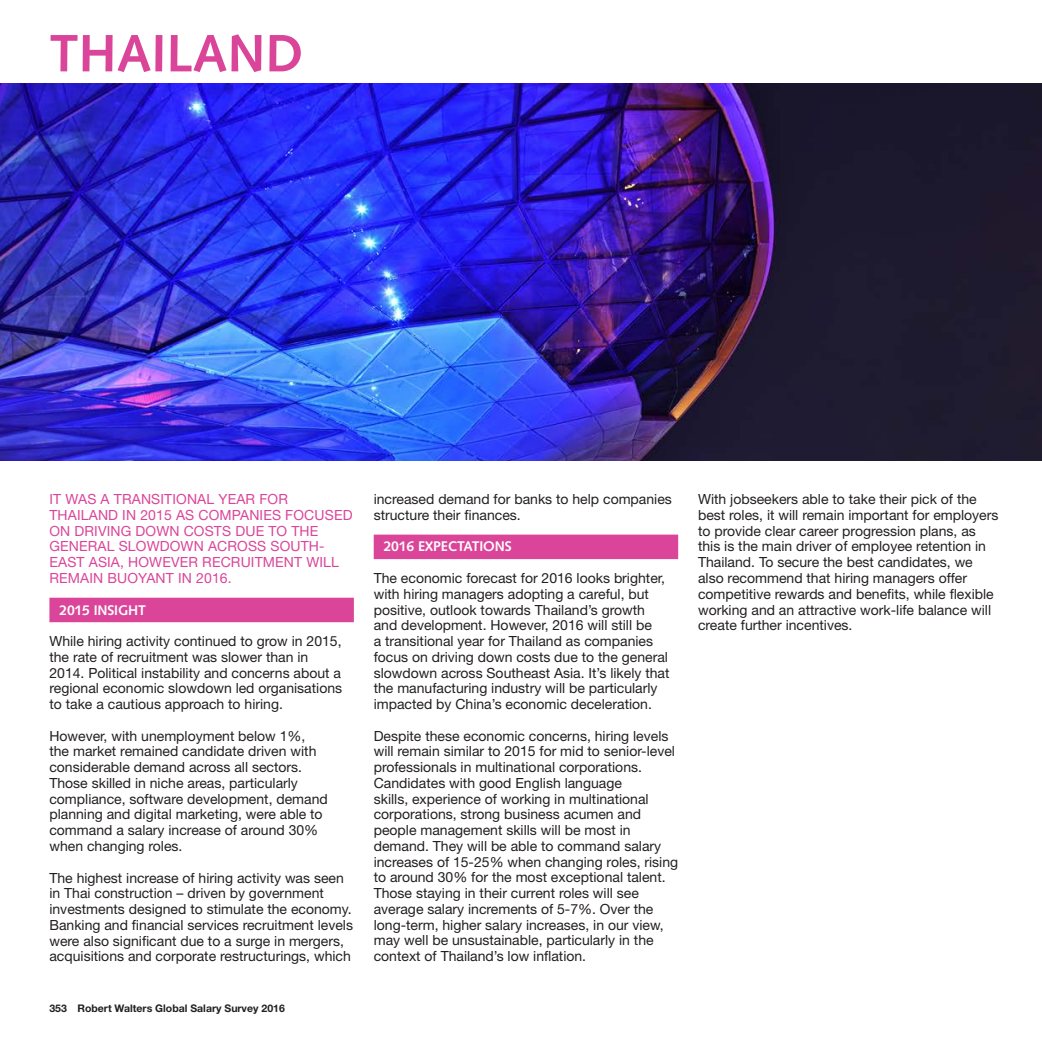
<style>
.page{position:relative;width:1042px;height:1042px;background:#fff}
.page>*{position:absolute;margin:0;border:0;box-sizing:border-box;transform-origin:0 0}
.MAIN_HEAD{font:700 52.5px "Syntax";color:#da4599}
.TP0{font:14px/15.8px "Helvetica Neue LT Std";color:#231f20}
.Intro_Text{font:14px/15.8px "Helvetica Neue LT Std";letter-spacing:.01em;color:#da4599}
.SH3{font:700 14px "Syntax";letter-spacing:-.01em;color:#fff}
.Body{font:700 10.5px "Helvetica Neue LT Std";color:#231f20}
</style>
<div class="page">
<img style="left:0;top:83px;width:1041px;height:377px">
<div style="left:49px;top:597px;width:305px;height:25px;background:#da4599"></div>
<div style="left:373px;top:534px;width:305px;height:25px;background:#da4599"></div>
<p class="MAIN_HEAD" style="left:49px;top:23px;width:62px">THAILAND</p>
<p class="Intro_Text" style="left:49px;top:491px;width:304px">IT WAS A TRANSITIONAL YEAR FOR<br>THAILAND IN 2015 AS COMPANIES FOCUSED<br>ON DRIVING DOWN COSTS DUE TO THE<br>GENERAL SLOWDOWN ACROSS SOUTH-<br>EAST ASIA, HOWEVER RECRUITMENT WILL<br>REMAIN BUOYANT IN 2016.</p>
<p class="SH3" style="left:59px;top:601px;width:88px">2015 INSIGHT</p>
<p class="TP0" style="left:49px;top:633px;width:294px">While hiring activity continued to grow in 2015, the rate of recruitment was slower than in 2014. Political instability and concerns about a regional economic slowdown led organisations to take a cautious approach to hiring.</p>
<p class="TP0" style="left:49px;top:727px;width:280px">However, with unemployment below 1%, the market remained candidate driven with considerable demand across all sectors.<br>Those skilled in niche areas, particularly compliance, software development, demand planning and digital marketing, were able to command a salary increase of around 30% when changing roles.</p>
<p class="TP0" style="left:49px;top:869px;width:305px">The highest increase of hiring activity was seen in Thai construction – driven by government investments designed to stimulate the economy.<br>Banking and financial services recruitment levels were also significant due to a surge in mergers, acquisitions and corporate restructurings, which</p>
<p class="Body" style="left:49px;top:1001px;width:237px">353 Robert Walters Global Salary Survey 2016</p>
<p class="TP0" style="left:373px;top:491px;width:299px">increased demand for banks to help companies structure their finances.</p>
<p class="SH3" style="left:383px;top:538px;width:129px">2016 EXPECTATIONS</p>
<p class="TP0" style="left:373px;top:570px;width:297px">The economic forecast for 2016 looks brighter, with hiring managers adopting a careful, but positive, outlook towards Thailand’s growth and development. However, 2016 will still be<br>a transitional year for Thailand as companies focus on driving down costs due to the general slowdown across Southeast Asia. It’s likely that the manufacturing industry will be particularly impacted by China’s economic deceleration.</p>
<p class="TP0" style="left:373px;top:727px;width:306px">Despite these economic concerns, hiring levels will remain similar to 2015 for mid to senior-level professionals in multinational corporations.<br>Candidates with good English language<br>skills, experience of working in multinational corporations, strong business acumen and people management skills will be most in demand. They will be able to command salary increases of 15-25% when changing roles, rising to around 30% for the most exceptional talent.<br>Those staying in their current roles will see average salary increments of 5-7%. Over the long-term, higher salary increases, in our view, may well be unsustainable, particularly in the context of Thailand’s low inflation.</p>
<p class="TP0" style="left:698px;top:491px;width:302px">With jobseekers able to take their pick of the best roles, it will remain important for employers to provide clear career progression plans, as this is the main driver of employee retention in Thailand. To secure the best candidates, we also recommend that hiring managers offer competitive rewards and benefits, while flexible working and an attractive work-life balance will create further incentives.</p>
</div>
